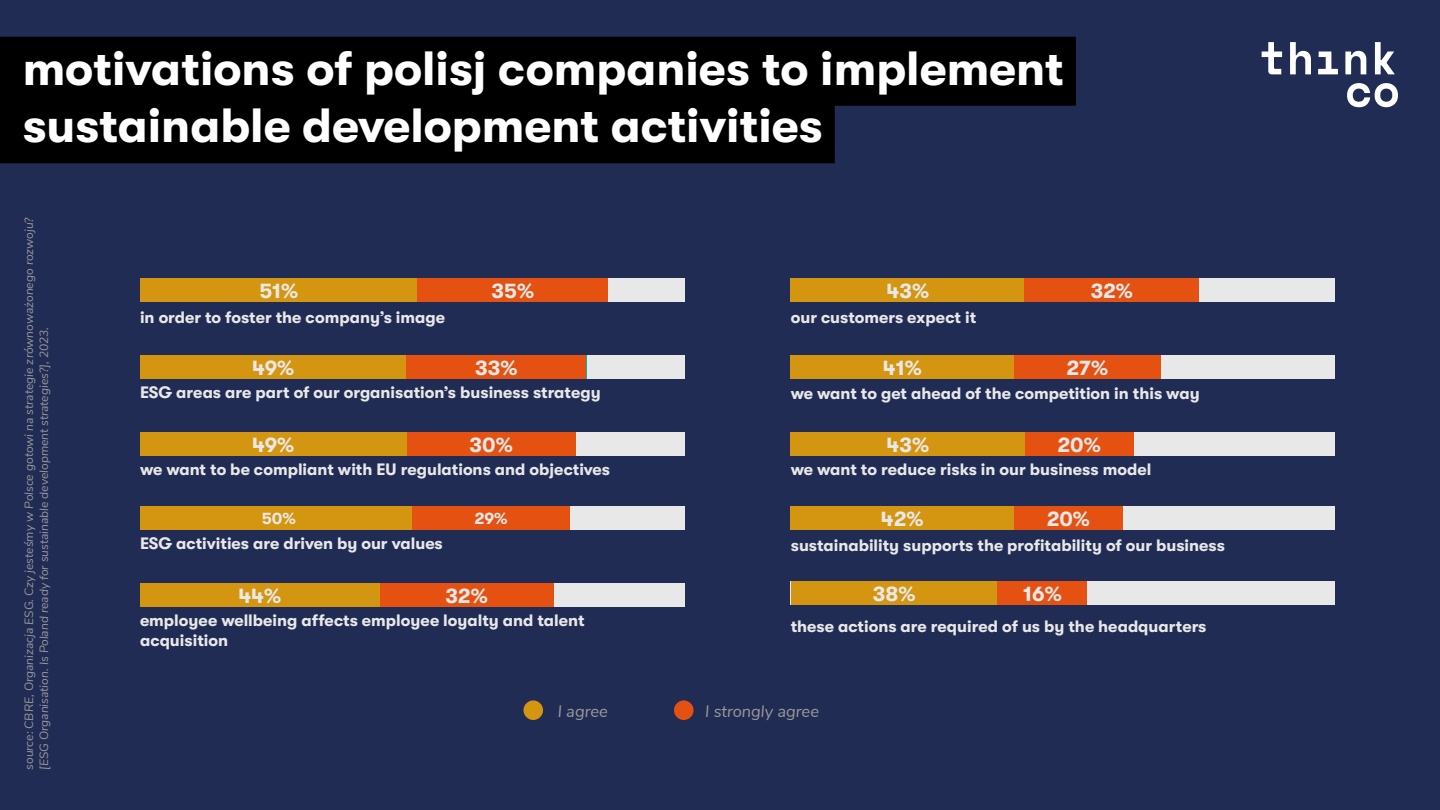
<style>
.page{position:relative;width:1440px;height:810px;background:#212c55}
.page>*{position:absolute;margin:0;border:0;box-sizing:border-box;transform-origin:0 0}
.Nagłówki_-_GT_Wallsheim_3{font:700 48px "GT Walsheim";color:#fff}
.Normalny{font:700 21px "GT Walsheim";letter-spacing:-.005em;color:#e8e8e8}
.Normalny-2{font:700 16.5px/19.8px "GT Walsheim";color:#e8e8e8}
.Normalny-3{font:italic 16.5px "Nunito Sans";color:#999}
.Normalny-4{font:italic 12px/15px "Nunito Sans";color:#999}
</style>
<div class="page">
<svg style="left:1262px;top:42px;width:20px;height:32px"></svg>
<svg style="left:1290px;top:42px;width:21px;height:32px"></svg>
<svg style="left:1318px;top:52px;width:20px;height:22px"></svg>
<svg style="left:1345px;top:51px;width:21px;height:23px"></svg>
<svg style="left:1375px;top:42px;width:20px;height:32px"></svg>
<svg style="left:1347px;top:83px;width:51px;height:24px"></svg>
<div style="left:0;top:37px;width:1076px;height:69px;background:#000"></div>
<div style="left:0;top:94px;width:835px;height:69px;background:#000"></div>
<div style="left:140px;top:278px;width:544px;height:23px;background:#e8e8e8"></div>
<div style="left:140px;top:355px;width:544px;height:23px;background:#e8e8e8"></div>
<div style="left:140px;top:432px;width:544px;height:23px;background:#e8e8e8"></div>
<div style="left:140px;top:506px;width:544px;height:23px;background:#e8e8e8"></div>
<div style="left:140px;top:583px;width:544px;height:23px;background:#e8e8e8"></div>
<div style="left:791px;top:278px;width:544px;height:23px;background:#e8e8e8"></div>
<div style="left:791px;top:355px;width:544px;height:23px;background:#e8e8e8"></div>
<div style="left:791px;top:432px;width:544px;height:23px;background:#e8e8e8"></div>
<div style="left:791px;top:506px;width:544px;height:23px;background:#e8e8e8"></div>
<div style="left:791px;top:581px;width:544px;height:23px;background:#e8e8e8"></div>
<div style="left:140px;top:506px;width:272px;height:23px;background:#d49510"></div>
<div style="left:523px;top:700px;width:20px;height:20px;background:#d49510;border-radius:50%"></div>
<div style="left:674px;top:700px;width:20px;height:20px;background:#e55110;border-radius:50%"></div>
<div style="left:140px;top:278px;width:278px;height:23px;background:#d49510"></div>
<div style="left:140px;top:355px;width:266px;height:23px;background:#d49510"></div>
<div style="left:140px;top:432px;width:266px;height:23px;background:#d49510"></div>
<div style="left:791px;top:278px;width:234px;height:23px;background:#d49510"></div>
<div style="left:791px;top:355px;width:223px;height:23px;background:#d49510"></div>
<div style="left:791px;top:432px;width:234px;height:23px;background:#d49510"></div>
<div style="left:791px;top:506px;width:223px;height:23px;background:#d49510"></div>
<div style="left:791px;top:581px;width:207px;height:23px;background:#d49510"></div>
<div style="left:998px;top:581px;width:89px;height:23px;background:#e55110"></div>
<div style="left:1014px;top:506px;width:109px;height:23px;background:#e55110"></div>
<div style="left:1025px;top:432px;width:109px;height:23px;background:#e55110"></div>
<div style="left:1014px;top:355px;width:147px;height:23px;background:#e55110"></div>
<div style="left:1025px;top:278px;width:174px;height:23px;background:#e55110"></div>
<div style="left:380px;top:583px;width:174px;height:23px;background:#e55110"></div>
<div style="left:412px;top:506px;width:158px;height:23px;background:#e55110"></div>
<div style="left:407px;top:432px;width:169px;height:23px;background:#e55110"></div>
<div style="left:407px;top:355px;width:179px;height:23px;background:#e55110"></div>
<div style="left:418px;top:278px;width:190px;height:23px;background:#e55110"></div>
<div style="left:140px;top:583px;width:240px;height:23px;background:#d49510"></div>
<p class="Nagłówki_-_GT_Wallsheim_3" style="left:23px;top:41px;width:1043px">motivations of polisj companies to implement</p>
<p class="Nagłówki_-_GT_Wallsheim_3" style="left:23px;top:99px;width:802px">sustainable development activities</p>
<p class="Normalny-4" style="left:21px;top:770px;width:554px;rotate:-90deg">source: CBRE, Organizacja ESG. Czy jesteśmy w Polsce gotowi na strategie zrównoważonego rozwoju? [ESG Organisation. Is Poland ready for sustainable development strategies?], 2023.</p>
<p class="Normalny" style="left:259px;top:279px;width:40px">51%</p>
<p class="Normalny" style="left:492px;top:279px;width:44px">35%</p>
<p class="Normalny" style="left:886px;top:279px;width:44px">43%</p>
<p class="Normalny" style="left:1091px;top:279px;width:44px">32%</p>
<p class="Normalny-2" style="left:140px;top:307px;width:307px">in order to foster the company’s image</p>
<p class="Normalny-2" style="left:791px;top:308px;width:187px">our customers expect it</p>
<p class="Normalny" style="left:252px;top:356px;width:44px">49%</p>
<p class="Normalny" style="left:475px;top:356px;width:44px">33%</p>
<p class="Normalny" style="left:883px;top:356px;width:41px">41%</p>
<p class="Normalny" style="left:1067px;top:356px;width:43px">27%</p>
<p class="Normalny-2" style="left:140px;top:383px;width:462px">ESG areas are part of our organisation’s business strategy</p>
<p class="Normalny-2" style="left:791px;top:383px;width:410px">we want to get ahead of the competition in this way</p>
<p class="Normalny" style="left:252px;top:433px;width:44px">49%</p>
<p class="Normalny" style="left:470px;top:433px;width:45px">30%</p>
<p class="Normalny" style="left:886px;top:433px;width:44px">43%</p>
<p class="Normalny" style="left:1058px;top:433px;width:45px">20%</p>
<p class="Normalny-2" style="left:140px;top:460px;width:472px">we want to be compliant with EU regulations and objectives</p>
<p class="Normalny-2" style="left:791px;top:460px;width:362px">we want to reduce risks in our business model</p>
<p class="Normalny-2" style="left:262px;top:509px;width:36px">50%</p>
<p class="Normalny-2" style="left:474px;top:509px;width:35px">29%</p>
<p class="Normalny" style="left:881px;top:507px;width:44px">42%</p>
<p class="Normalny" style="left:1047px;top:507px;width:45px">20%</p>
<p class="Normalny-2" style="left:140px;top:533px;width:304px">ESG activities are driven by our values</p>
<p class="Normalny-2" style="left:791px;top:535px;width:436px">sustainability supports the profitability of our business</p>
<p class="Normalny" style="left:238px;top:584px;width:44px">44%</p>
<p class="Normalny" style="left:445px;top:584px;width:44px">32%</p>
<p class="Normalny" style="left:873px;top:582px;width:44px">38%</p>
<p class="Normalny" style="left:1023px;top:582px;width:40px">16%</p>
<p class="Normalny-2" style="left:140px;top:610px;width:446px">employee wellbeing affects employee loyalty and talent acquisition</p>
<p class="Normalny-2" style="left:791px;top:616px;width:417px">these actions are required of us by the headquarters</p>
<p class="Normalny-3" style="left:558px;top:699px;width:51px">I agree</p>
<p class="Normalny-3" style="left:705px;top:699px;width:115px">I strongly agree</p>
</div>
